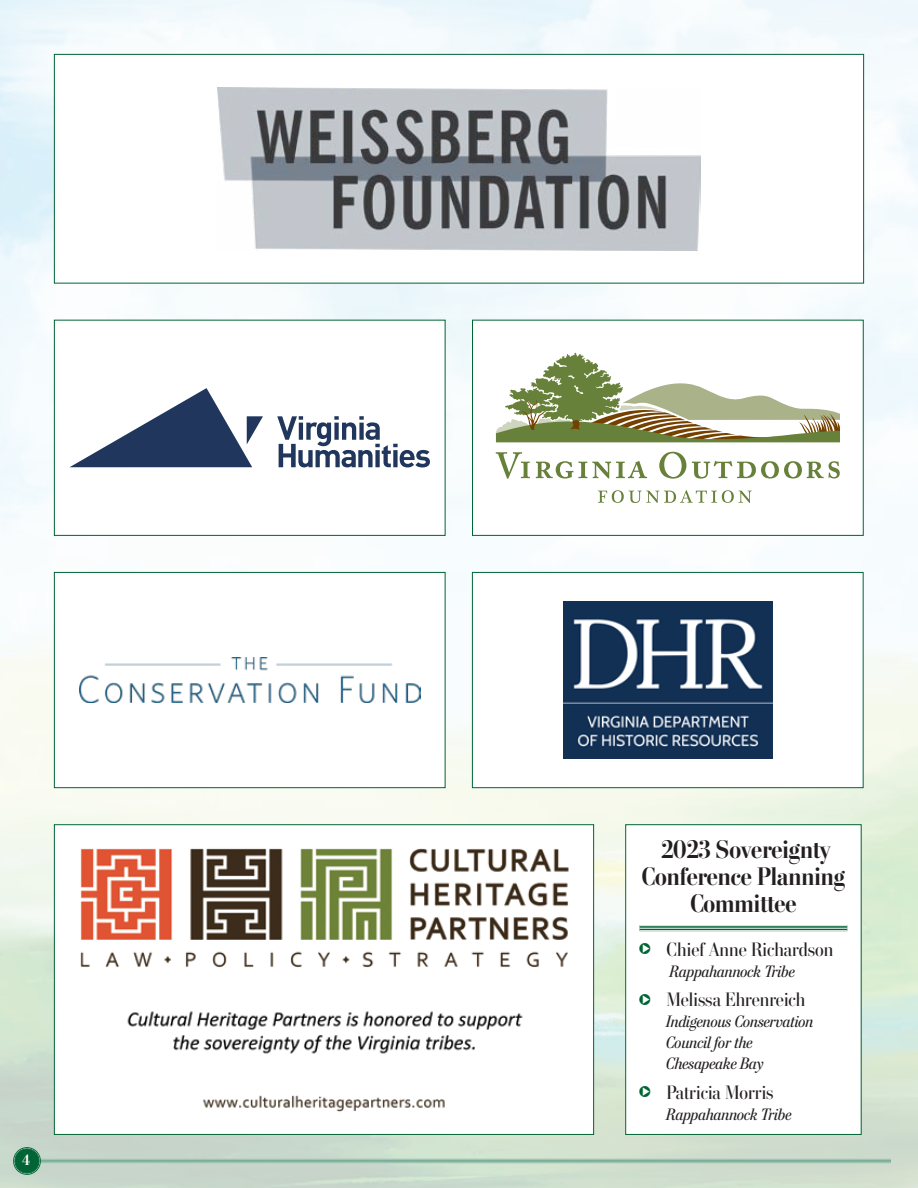
<style>
.page{position:relative;width:918px;height:1188px;background:#fff}
.page>*{position:absolute;margin:0;border:0;box-sizing:border-box;transform-origin:0 0}
.t1{font:700 25.5px/27px "Stilson Display";color:#231f20;text-align:center}
.t2{font:19.5px "Stilson Display";color:#231f20}
.t3{font:italic 16.5px/21px "Stilson";color:#231f20}
.t4{font:700 15px "Stilson";color:#fff}
</style>
<div class="page">
<img style="left:0;top:0;width:918px;height:1188px">
<hr style="left:27px;top:1159px;width:864px;height:4px;background:#7daf97">
<hr style="left:27px;top:1159px;width:864px;height:1px;background:#fff">
<hr style="left:27px;top:1161px;width:864px;height:1px;background:#fff">
<hr style="left:27px;top:1162px;width:864px;height:1px;background:#fff">
<div style="left:14px;top:1148px;width:26px;height:26px;background:#006434;border-radius:50%"></div>
<div style="left:14px;top:1148px;width:26px;height:26px;border:2px solid #fff;border-radius:50%"></div>
<div style="left:13px;top:1147px;width:28px;height:28px;border:1px solid #006434;border-radius:50%"></div>
<div style="left:15px;top:1149px;width:24px;height:24px;border:1px solid #006434;border-radius:50%"></div>
<div style="left:54px;top:54px;width:810px;height:229px;background:#fff"></div>
<img style="left:218px;top:87px;width:482px;height:163px">
<div style="left:54px;top:54px;width:810px;height:230px;border:1px solid #006434"></div>
<div style="left:472px;top:572px;width:391px;height:216px;background:#fff"></div>
<img style="left:563px;top:602px;width:209px;height:156px">
<div style="left:472px;top:572px;width:392px;height:216px;border:1px solid #006434"></div>
<div style="left:54px;top:572px;width:391px;height:216px;background:#fff"></div>
<img style="left:79px;top:658px;width:341px;height:44px">
<div style="left:54px;top:572px;width:392px;height:216px;border:1px solid #006434"></div>
<div style="left:54px;top:320px;width:391px;height:215px;background:#fff"></div>
<svg style="left:70px;top:388px;width:193px;height:79px"></svg>
<svg style="left:277px;top:416px;width:153px;height:51px"></svg>
<div style="left:54px;top:320px;width:392px;height:216px;border:1px solid #006434"></div>
<div style="left:472px;top:320px;width:391px;height:215px;background:#fff"></div>
<svg style="left:598px;top:490px;width:154px;height:13px"></svg>
<svg style="left:496px;top:452px;width:34px;height:27px"></svg>
<svg style="left:536px;top:461px;width:111px;height:18px"></svg>
<svg style="left:659px;top:452px;width:27px;height:27px"></svg>
<svg style="left:692px;top:461px;width:148px;height:18px"></svg>
<svg style="left:496px;top:353px;width:344px;height:90px"></svg>
<div style="left:472px;top:320px;width:392px;height:216px;border:1px solid #006434"></div>
<div style="left:626px;top:825px;width:235px;height:309px;background:#fff"></div>
<svg style="left:640px;top:926px;width:207px;height:4px"></svg>
<hr style="left:640px;top:928px;width:207px;height:1px;background:#fff">
<div style="left:625px;top:824px;width:237px;height:311px;border:1px solid #006434"></div>
<img style="left:56px;top:826px;width:536px;height:307px">
<div style="left:54px;top:824px;width:540px;height:311px;border:1px solid #006434"></div>
<p class="t4" style="left:23px;top:1151px;width:9px">4</p>
<h1 class="t1" style="left:642px;top:836px;width:204px">2023 Sovereignty<br>Conference Planning<br>Committee</h1>
<p class="t2" style="left:667px;top:938px;width:168px">Chief Anne Richardson</p>
<p class="t3" style="left:670px;top:961px;width:127px">Rappahannock Tribe</p>
<p class="t2" style="left:667px;top:988px;width:140px">Melissa Ehrenreich</p>
<p class="t3" style="left:667px;top:1011px;width:149px">Indigenous Conservation<br>Council for the<br>Chesapeake Bay</p>
<p class="t2" style="left:667px;top:1081px;width:108px">Patricia Morris</p>
<p class="t3" style="left:667px;top:1104px;width:127px">Rappahannock Tribe</p>
</div>
